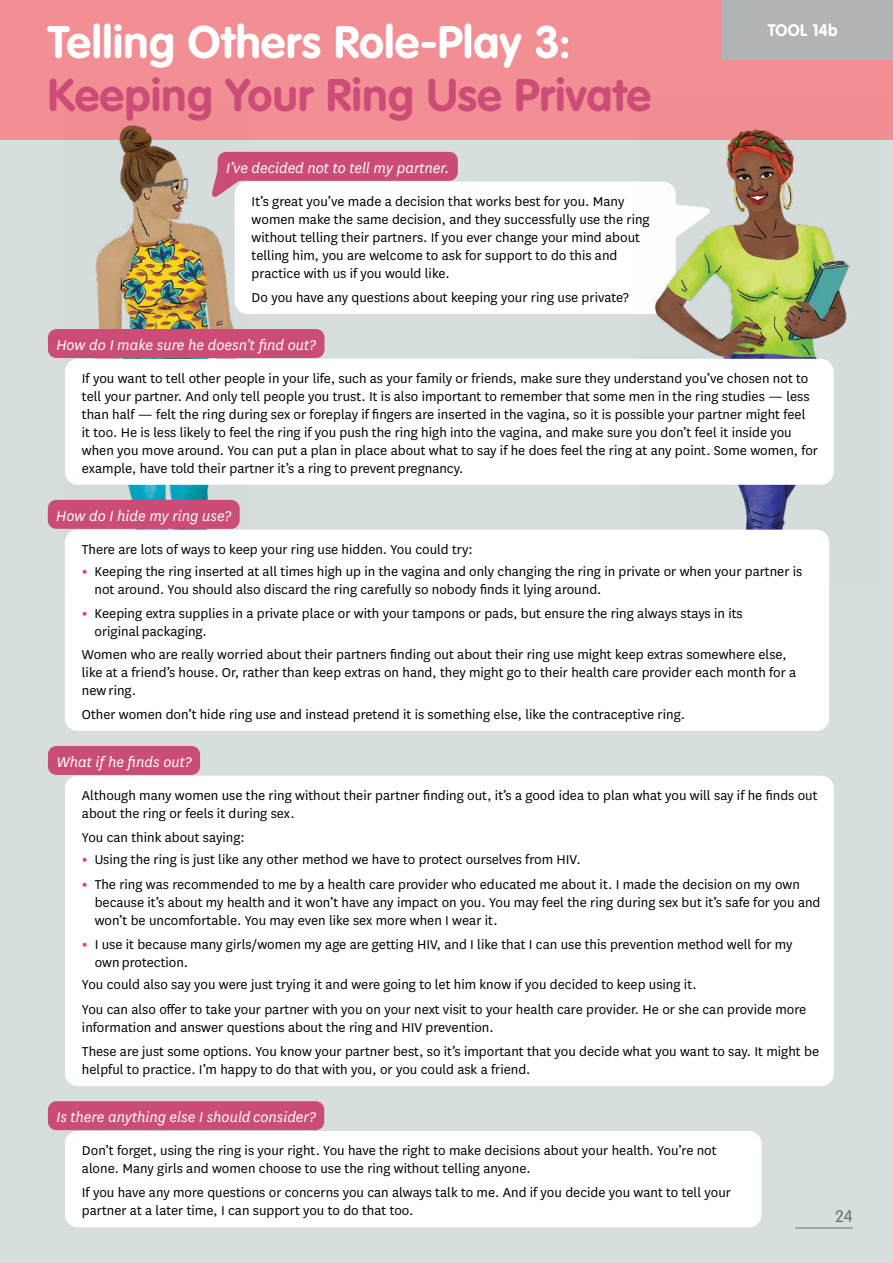
<style>
.page{position:relative;width:893px;height:1263px;background:#fff}
.page>*{position:absolute;margin:0;border:0;box-sizing:border-box;transform-origin:0 0}
.t1{font:700 45px "VAG Rounded Std";letter-spacing:.01em;color:#cb4c77}
.t2{font:700 45px "VAG Rounded Std";letter-spacing:.01em;color:#fff}
.t3{font:italic 16.5px "National";color:#fff}
.t4{font:700 16.5px "VAG Rounded Std";letter-spacing:.02em;color:#fff}
.t5{font:300 16.5px "VAG Rounded Std";color:#6d6e71}
.t6{font:15px/18px "National";color:#000}
.s1{font-weight:700;font-size:16.5px;color:#ee3871}
</style>
<div class="page">
<div style="left:0;top:116px;width:893px;height:1147px;background:#d6dede"></div>
<div style="left:0;top:0;width:893px;height:139px;background:#f28f94"></div>
<img style="left:64px;top:125px;width:188px;height:414px">
<svg style="left:211px;top:163px;width:37px;height:36px"></svg>
<div style="left:218px;top:152px;width:240px;height:29px;background:#cb4c77;border-radius:9px"></div>
<div style="left:235px;top:182px;width:441px;height:132px;background:#fff;border-radius:13px"></div>
<img style="left:637px;top:129px;width:250px;height:410px">
<div style="left:48px;top:500px;width:192px;height:29px;background:#cb4c77;border-radius:9px"></div>
<div style="left:65px;top:530px;width:764px;height:201px;background:#fff;border-radius:13px"></div>
<div style="left:48px;top:746px;width:152px;height:29px;background:#cb4c77;border-radius:9px"></div>
<div style="left:65px;top:776px;width:769px;height:310px;background:#fff;border-radius:13px"></div>
<div style="left:48px;top:1101px;width:276px;height:29px;background:#cb4c77;border-radius:9px"></div>
<div style="left:65px;top:1131px;width:697px;height:96px;background:#fff;border-radius:13px"></div>
<div style="left:48px;top:329px;width:276px;height:29px;background:#cb4c77;border-radius:9px"></div>
<div style="left:65px;top:359px;width:769px;height:126px;background:#fff;border-radius:13px"></div>
<hr style="left:795px;top:1227px;width:58px;height:1px;background:#6d6e71">
<div style="left:723px;top:0;width:170px;height:60px;background:#b1b4b6"></div>
<h1 class="t2" style="left:48px;top:16px;width:524px">Telling Others Role-Play 3:</h1>
<h1 class="t1" style="left:48px;top:69px;width:605px">Keeping Your Ring Use Private</h1>
<p class="t3" style="left:226px;top:157px;width:225px">I’ve decided not to tell my partner.</p>
<p class="t6" style="left:252px;top:191px;width:400px">It’s great you’ve made a decision that works best for you. Many women make the same decision, and they successfully use the ring without telling their partners. If you ever change your mind about telling him, you are welcome to ask for support to do this and practice with us if you would like.</p>
<p class="t6" style="left:252px;top:288px;width:379px">Do you have any questions about keeping your ring use private?</p>
<p class="t4" style="left:768px;top:21px;width:71px">TOOL 14b</p>
<p class="t3" style="left:56px;top:335px;width:261px">How do I make sure he doesn’t find out?</p>
<p class="t6" style="left:82px;top:368px;width:738px">If you want to tell other people in your life, such as your family or friends, make sure they understand you’ve chosen not to tell your partner. And only tell people you trust. It is also important to remember that some men in the ring studies — less than half — felt the ring during sex or foreplay if fingers are inserted in the vagina, so it is possible your partner might feel<br>it too. He is less likely to feel the ring if you push the ring high into the vagina, and make sure you don’t feel it inside you when you move around. You can put a plan in place about what to say if he does feel the ring at any point. Some women, for example, have told their partner it’s a ring to prevent pregnancy.</p>
<p class="t3" style="left:56px;top:505px;width:176px">How do I hide my ring use?</p>
<p class="t6" style="left:82px;top:539px;width:392px">There are lots of ways to keep your ring use hidden. You could try:</p>
<p class="t6" style="left:95px;top:562px;width:709px;text-indent:-13px"><span class="s1">•</span> Keeping the ring inserted at all times high up in the vagina and only changing the ring in private or when your partner is not around. You should also discard the ring carefully so nobody finds it lying around.</p>
<p class="t6" style="left:95px;top:604px;width:650px;text-indent:-13px"><span class="s1">•</span> Keeping extra supplies in a private place or with your tampons or pads, but ensure the ring always stays in its original packaging.</p>
<p class="t6" style="left:82px;top:644px;width:716px">Women who are really worried about their partners finding out about their ring use might keep extras somewhere else, like at a friend’s house. Or, rather than keep extras on hand, they might go to their health care provider each month for a new ring.</p>
<p class="t6" style="left:82px;top:705px;width:605px">Other women don’t hide ring use and instead pretend it is something else, like the contraceptive ring.</p>
<p class="t3" style="left:56px;top:751px;width:137px">What if he finds out?</p>
<p class="t6" style="left:82px;top:785px;width:737px">Although many women use the ring without their partner finding out, it’s a good idea to plan what you will say if he finds out about the ring or feels it during sex.</p>
<p class="t6" style="left:82px;top:828px;width:164px">You can think about saying:</p>
<p class="t6" style="left:82px;top:850px;width:500px"><span class="s1">•</span> Using the ring is just like any other method we have to protect ourselves from HIV.</p>
<p class="t6" style="left:95px;top:874px;width:727px;text-indent:-13px"><span class="s1">•</span> The ring was recommended to me by a health care provider who educated me about it. I made the decision on my own because it’s about my health and it won’t have any impact on you. You may feel the ring during sex but it’s safe for you and won’t be uncomfortable. You may even like sex more when I wear it.</p>
<p class="t6" style="left:95px;top:935px;width:699px;text-indent:-13px"><span class="s1">•</span> I use it because many girls/women my age are getting HIV, and I like that I can use this prevention method well for my own protection.</p>
<p class="t6" style="left:82px;top:972px;width:726px;line-height:24.3px">You could also say you were just trying it and were going to let him know if you decided to keep using it.<br>You can also offer to take your partner with you on your next visit to your health care provider. He or she can provide more</p>
<p class="t6" style="left:82px;top:1014px;width:739px;line-height:24.3px">information and answer questions about the ring and HIV prevention.<br>These are just some options. You know your partner best, so it’s important that you decide what you want to say. It might be</p>
<p class="t6" style="left:82px;top:1060px;width:450px">helpful to practice. I’m happy to do that with you, or you could ask a friend.</p>
<p class="t3" style="left:56px;top:1107px;width:261px">Is there anything else I should consider?</p>
<p class="t6" style="left:82px;top:1141px;width:636px">Don’t forget, using the ring is your right. You have the right to make decisions about your health. You’re not alone. Many girls and women choose to use the ring without telling anyone.</p>
<p class="t6" style="left:82px;top:1183px;width:651px">If you have any more questions or concerns you can always talk to me. And if you decide you want to tell your partner at a later time, I can support you to do that too.</p>
<p class="t5" style="left:835px;top:1207px;width:19px">24</p>
</div>
